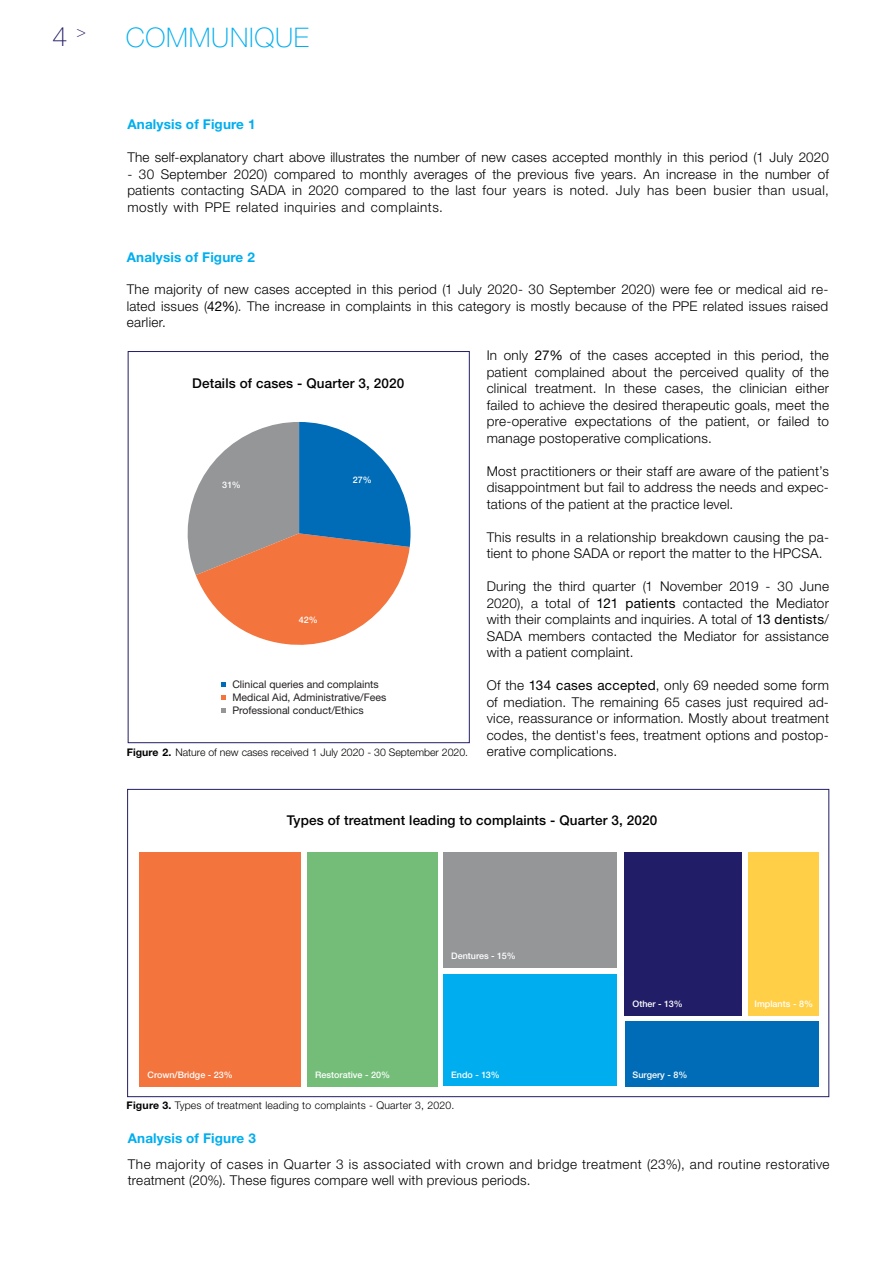
<style>
.page{position:relative;width:893px;height:1263px;background:#fff}
.page>*{position:absolute;margin:0;border:0;box-sizing:border-box;transform-origin:0 0}
.t1{font:100 27px "Helvetica Neue LT Std";letter-spacing:.025em;color:#00aeef}
.t2{font:100 27px "Helvetica Neue LT Std";color:#221d67}
.t3{font:100 15.75px "Helvetica Neue LT Std";color:#221d67}
.Text_Body_RC_74_5{font:300 13.5px/16.5px "Helvetica Neue LT Std";letter-spacing:.02em;color:#000;text-align:justify}
.Text_Subheader_RC_74{font:500 13.5px "Helvetica Neue LT Std";letter-spacing:.01em;color:#000}
.Text_SubHeader_RC_74{font:700 13.5px "Helvetica Neue LT Std";letter-spacing:.01em;color:#00aeef}
.Graph_Text{font:10.5px "Helvetica Neue LT Std";color:#231f20}
.Figure_Description_B{font:300 10.5px "Helvetica Neue LT Std";color:#000}
.Figure_Description_B-2{font:300 10.5px "Helvetica Neue LT Std";letter-spacing:.02em;color:#000}
.Graph_Number{font:500 9px "Helvetica Neue LT Std";color:#fff}
.s1{font-weight:400}
.s2{font-weight:700}
</style>
<div class="page">
<svg style="left:221px;top:682px;width:4px;height:5px"></svg>
<svg style="left:221px;top:708px;width:4px;height:4px"></svg>
<svg style="left:221px;top:695px;width:4px;height:5px"></svg>
<div style="left:128px;top:351px;width:342px;height:392px;border:1px solid #221d67"></div>
<svg style="left:187px;top:422px;width:224px;height:223px"></svg>
<div style="left:139px;top:852px;width:162px;height:234px;background:#f3743c"></div>
<div style="left:307px;top:852px;width:131px;height:234px;background:#73bd79"></div>
<div style="left:443px;top:974px;width:174px;height:112px;background:#00aeef"></div>
<div style="left:443px;top:852px;width:174px;height:115px;background:#949698"></div>
<div style="left:748px;top:852px;width:71px;height:163px;background:#ffd047"></div>
<div style="left:625px;top:1021px;width:194px;height:65px;background:#006cb7"></div>
<div style="left:625px;top:852px;width:117px;height:163px;background:#221d67"></div>
<h1 class="t2" style="left:53px;top:21px;width:17px">4</h1>
<h1 class="t1" style="left:126px;top:22px;width:185px">COMMUNIQUE</h1>
<p class="t3" style="left:76px;top:23px;width:11px">&gt;</p>
<p class="Text_SubHeader_RC_74" style="left:128px;top:116px;width:130px">Analysis of Figure 1</p>
<p class="Text_Body_RC_74_5" style="left:127px;top:149px;width:703px">The self-explanatory chart above illustrates the number of new cases accepted monthly in this period (1 July 2020</p>
<p class="Text_Body_RC_74_5" style="left:127px;top:165px;width:703px">- 30 September 2020) compared to monthly averages of the previous five years. An increase in the number of patients contacting SADA in 2020 compared to the last four years is noted. July has been busier than usual, mostly with PPE related inquiries and complaints.</p>
<p class="Text_SubHeader_RC_74" style="left:127px;top:249px;width:130px">Analysis of Figure 2</p>
<p class="Text_Body_RC_74_5" style="left:127px;top:281px;width:703px">The majority of new cases accepted in this period (1 July 2020- 30 September 2020) were fee or medical aid re&shy;lated issues (<span class="s1">42%</span>). The increase in complaints in this category is mostly because of the PPE related issues raised earlier.</p>
<p class="Text_Subheader_RC_74" style="left:192px;top:375px;width:214px">Details of cases - Quarter 3, 2020</p>
<p class="Graph_Number" style="left:222px;top:479px;width:20px">31%</p>
<p class="Graph_Number" style="left:353px;top:474px;width:21px">27%</p>
<p class="Graph_Number" style="left:299px;top:615px;width:21px">42%</p>
<p class="Graph_Text" style="left:232px;top:678px;width:148px">Clinical queries and complaints</p>
<p class="Graph_Text" style="left:232px;top:691px;width:155px">Medical Aid, Administrative/Fees</p>
<p class="Graph_Text" style="left:232px;top:704px;width:133px">Professional conduct/Ethics</p>
<p class="Figure_Description_B" style="left:127px;top:746px;width:343px"><span class="s2">Figure 2.</span> Nature of new cases received 1 July 2020 - 30 September 2020.</p>
<p class="Text_Body_RC_74_5" style="left:487px;top:347px;width:344px">In only <span class="s1">27%</span> of the cases accepted in this period, the patient complained about the perceived quality of the clinical treatment. In these cases, the clinician either failed to achieve the desired therapeutic goals, meet the pre-operative expectations of the patient, or failed to manage postoperative complications.</p>
<p class="Text_Body_RC_74_5" style="left:487px;top:462px;width:344px">Most practitioners or their staff are aware of the patient’s disappointment but fail to address the needs and expec&shy;tations of the patient at the practice level.</p>
<p class="Text_Body_RC_74_5" style="left:487px;top:528px;width:344px">This results in a relationship breakdown causing the pa&shy;tient to phone SADA or report the matter to the HPCSA.</p>
<p class="Text_Body_RC_74_5" style="left:487px;top:578px;width:344px">During the third quarter (1 November 2019 - 30 June 2020), a total of <span class="s1">121 patients</span> contacted the Mediator with their complaints and inquiries. A total of <span class="s1">13 dentists</span>/ SADA members contacted the Mediator for assistance with a patient complaint.</p>
<p class="Text_Body_RC_74_5" style="left:487px;top:677px;width:344px">Of the <span class="s1">134 cases accepted</span>, only 69 needed some form of mediation. The remaining 65 cases just required ad&shy;vice, reassurance or information. Mostly about treatment codes, the dentist's fees, treatment options and postop&shy;erative complications.</p>
<p class="Text_Subheader_RC_74" style="left:287px;top:812px;width:372px">Types of treatment leading to complaints - Quarter 3, 2020</p>
<p class="Graph_Number" style="left:451px;top:950px;width:66px">Dentures - 15%</p>
<p class="Graph_Number" style="left:148px;top:1069px;width:87px">Crown/Bridge - 23%</p>
<p class="Graph_Number" style="left:315px;top:1069px;width:76px">Restorative - 20%</p>
<p class="Graph_Number" style="left:451px;top:1069px;width:50px">Endo - 13%</p>
<p class="Figure_Description_B-2" style="left:127px;top:1099px;width:329px"><span class="s2">Figure 3.</span> Types of treatment leading to complaints - Quarter 3, 2020.</p>
<p class="Text_SubHeader_RC_74" style="left:128px;top:1129px;width:130px">Analysis of Figure 3</p>
<p class="Graph_Number" style="left:633px;top:999px;width:52px">Other - 13%</p>
<p class="Graph_Number" style="left:755px;top:999px;width:60px">Implants - 8%</p>
<p class="Graph_Number" style="left:633px;top:1069px;width:56px">Surgery - 8%</p>
<p class="Text_Body_RC_74_5" style="left:128px;top:1155px;width:703px">The majority of cases in Quarter 3 is associated with crown and bridge treatment (23%), and routine restorative treatment (20%). These figures compare well with previous periods.</p>
</div>
